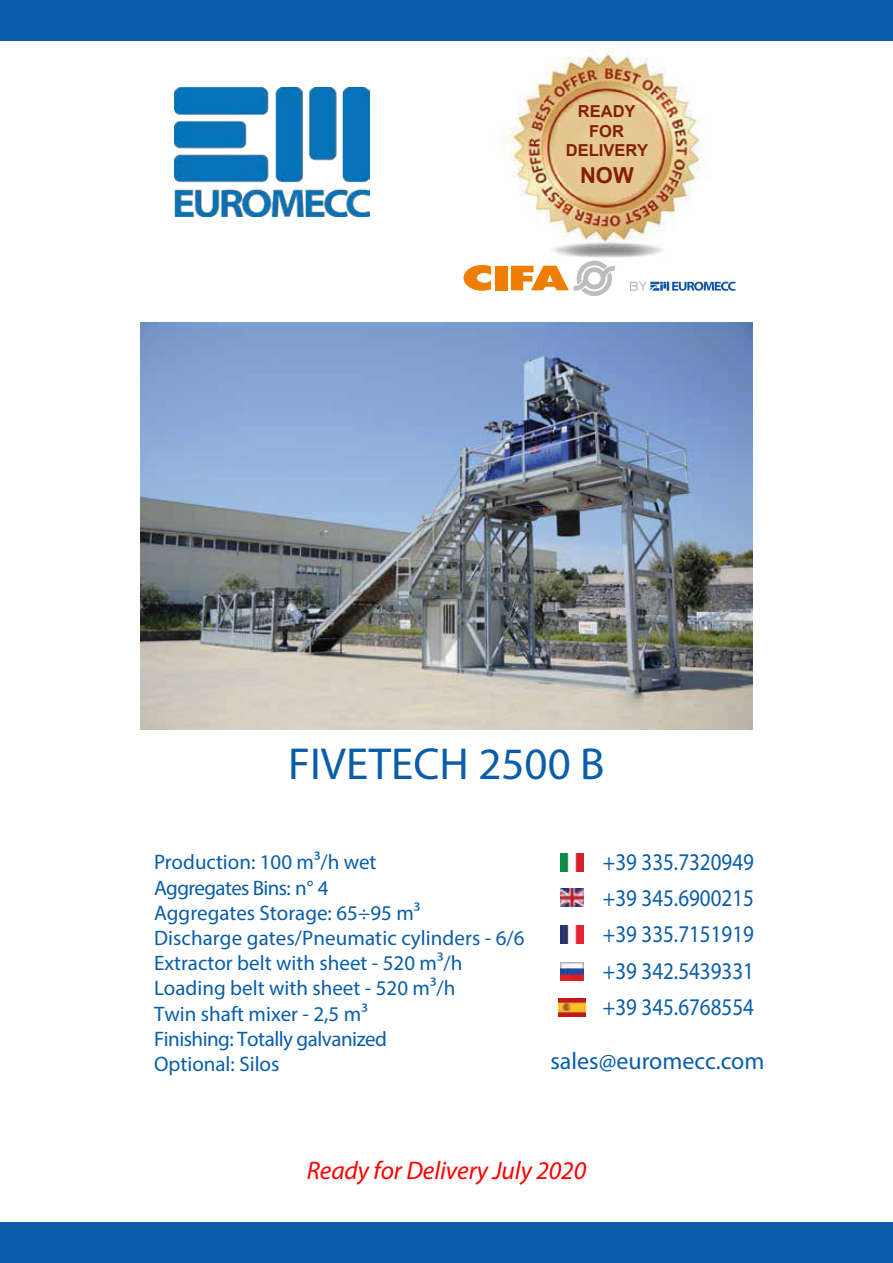
<style>
.page{position:relative;width:893px;height:1263px;background:#fff}
.page>*{position:absolute;margin:0;border:0;box-sizing:border-box;transform-origin:0 0}
.t1{font:45px "Myriad Pro";color:#095da9}
.t2{font:italic 25.5px "Myriad Pro";letter-spacing:-.005em;color:#f00}
.t3{font:24px/36.3px "Myriad Pro";color:#095da9;text-align:justify;scale:.88 1}
.t4{font:24px "Myriad Pro";color:#095da9}
.t5{font:700 21.9px "Arial";color:#841f06}
.t6{font:21px/25.2px "Myriad Pro";color:#095da9}
.t7{font:700 16.5px/19.8px "Arial";color:#841f06;text-align:center}
</style>
<div class="page">
<img style="left:467px;top:40px;width:279px;height:232px">
<div style="left:0;top:0;width:893px;height:40px;background:#095da9"></div>
<div style="left:0;top:1223px;width:893px;height:40px;background:#095da9"></div>
<img style="left:174px;top:88px;width:196px;height:129px">
<svg style="left:464px;top:265px;width:27px;height:26px"></svg>
<div style="left:495px;top:266px;width:12px;height:24px;background:#ef7d00"></div>
<svg style="left:511px;top:259px;width:104px;height:37px"></svg>
<svg style="left:630px;top:282px;width:106px;height:9px"></svg>
<img style="left:140px;top:322px;width:612px;height:407px">
<img style="left:560px;top:854px;width:24px;height:18px">
<img style="left:560px;top:889px;width:24px;height:18px">
<img style="left:560px;top:962px;width:24px;height:18px">
<img style="left:560px;top:926px;width:24px;height:18px">
<img style="left:558px;top:998px;width:27px;height:18px">
<p class="t7" style="left:566px;top:101px;width:84px">READY<br>FOR<br>DELIVERY</p>
<p class="t5" style="left:580px;top:160px;width:55px">NOW</p>
<h1 class="t1" style="left:288px;top:736px;width:318px">FIVETECH 2500 B</h1>
<p class="t6" style="left:154px;top:849px;width:372px">Production: 100 m³/h wet<br>Aggregates Bins: n° 4<br>Aggregates Storage: 65÷95 m³<br>Discharge gates/Pneumatic cylinders - 6/6<br>Extractor belt with sheet - 520 m³/h<br>Loading belt with sheet - 520 m³/h<br>Twin shaft mixer - 2,5 m³<br>Finishing: Totally galvanized<br>Optional: Silos</p>
<p class="t3" style="left:603px;top:843px;width:173px">+39 335.7320949 +39 345.6900215 +39 335.7151919 +39 342.5439331 +39 345.6768554</p>
<p class="t4" style="left:550px;top:1046px;width:216px">sales@euromecc.com</p>
<p class="t2" style="left:307px;top:1155px;width:281px">Ready for Delivery July 2020</p>
</div>
